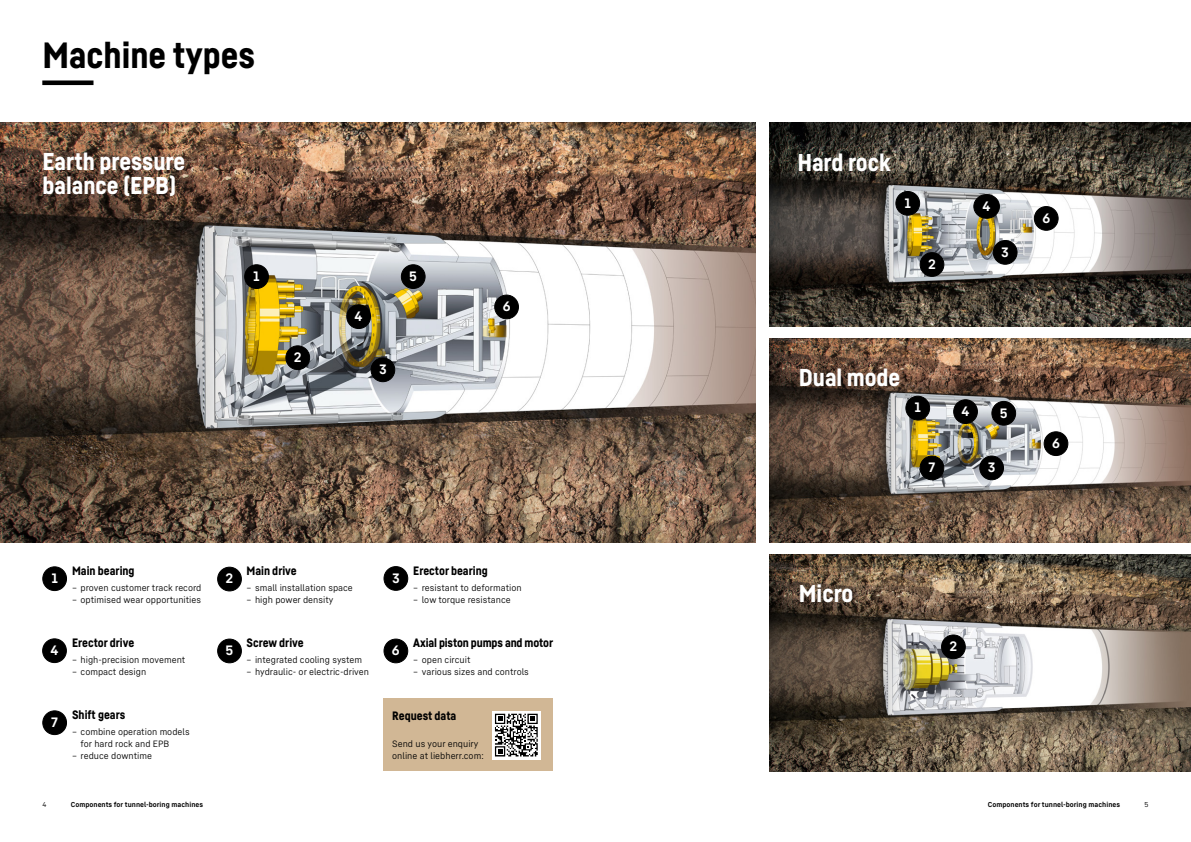
<style>
.page{position:relative;width:1191px;height:842px;background:#fff}
.page>*{position:absolute;margin:0;border:0;box-sizing:border-box;transform-origin:0 0}
.t1{font:900 36px/36px "Liebherr Head";color:#000}
.t2{font:900 24px/24px "Liebherr Head";color:#fff}
.t3{font:700 13.4px "Liebherr Text";color:#fff}
.t4{font:900 12px "Liebherr Head";color:#000}
.t5{font:9px/12px "Liebherr Text";color:#000}
.t6{font:700 7px "Liebherr Text";color:#000}
.t7{font:7px "Liebherr Text";color:#000}
</style>
<div class="page">
<img style="left:769px;top:339px;width:422px;height:204px">
<img style="left:769px;top:123px;width:422px;height:204px">
<img style="left:769px;top:555px;width:422px;height:216px">
<img style="left:0;top:123px;width:755px;height:420px">
<div style="left:384px;top:699px;width:169px;height:72px;background:#d1b795"></div>
<div style="left:384px;top:567px;width:24px;height:23px;background:#000;border-radius:50%"></div>
<div style="left:384px;top:566px;width:24px;height:25px;border:1px solid #000;border-radius:50%"></div>
<div style="left:43px;top:567px;width:24px;height:24px;background:#000;border-radius:50%"></div>
<div style="left:43px;top:567px;width:24px;height:24px;border:1px solid #000;border-radius:50%"></div>
<div style="left:218px;top:567px;width:23px;height:24px;background:#000;border-radius:50%"></div>
<div style="left:217px;top:567px;width:25px;height:24px;border:1px solid #000;border-radius:50%"></div>
<div style="left:43px;top:639px;width:23px;height:24px;background:#000;border-radius:50%"></div>
<div style="left:42px;top:639px;width:25px;height:24px;border:1px solid #000;border-radius:50%"></div>
<div style="left:218px;top:639px;width:23px;height:24px;background:#000;border-radius:50%"></div>
<div style="left:217px;top:639px;width:25px;height:24px;border:1px solid #000;border-radius:50%"></div>
<div style="left:245px;top:265px;width:23px;height:23px;background:#000;border-radius:50%"></div>
<div style="left:244px;top:264px;width:25px;height:25px;border:1px solid #000;border-radius:50%"></div>
<div style="left:906px;top:396px;width:23px;height:24px;background:#000;border-radius:50%"></div>
<div style="left:905px;top:396px;width:25px;height:24px;border:1px solid #000;border-radius:50%"></div>
<div style="left:896px;top:191px;width:23px;height:24px;background:#000;border-radius:50%"></div>
<div style="left:895px;top:191px;width:25px;height:24px;border:1px solid #000;border-radius:50%"></div>
<div style="left:286px;top:346px;width:24px;height:24px;background:#000;border-radius:50%"></div>
<div style="left:286px;top:346px;width:24px;height:24px;border:1px solid #000;border-radius:50%"></div>
<div style="left:920px;top:253px;width:24px;height:23px;background:#000;border-radius:50%"></div>
<div style="left:920px;top:252px;width:24px;height:25px;border:1px solid #000;border-radius:50%"></div>
<div style="left:920px;top:456px;width:23px;height:24px;background:#000;border-radius:50%"></div>
<div style="left:919px;top:456px;width:25px;height:24px;border:1px solid #000;border-radius:50%"></div>
<div style="left:979px;top:456px;width:24px;height:24px;background:#000;border-radius:50%"></div>
<div style="left:979px;top:456px;width:24px;height:24px;border:1px solid #000;border-radius:50%"></div>
<div style="left:953px;top:400px;width:24px;height:23px;background:#000;border-radius:50%"></div>
<div style="left:953px;top:399px;width:24px;height:25px;border:1px solid #000;border-radius:50%"></div>
<div style="left:347px;top:305px;width:23px;height:23px;background:#000;border-radius:50%"></div>
<div style="left:346px;top:305px;width:25px;height:24px;border:1px solid #000;border-radius:50%"></div>
<div style="left:973px;top:195px;width:26px;height:23px;background:#000;border-radius:50%"></div>
<div style="left:973px;top:194px;width:26px;height:25px;border:1px solid #000;border-radius:50%"></div>
<div style="left:401px;top:265px;width:24px;height:23px;background:#000;border-radius:50%"></div>
<div style="left:401px;top:264px;width:24px;height:25px;border:1px solid #000;border-radius:50%"></div>
<div style="left:1034px;top:207px;width:24px;height:23px;background:#000;border-radius:50%"></div>
<div style="left:1034px;top:206px;width:24px;height:25px;border:1px solid #000;border-radius:50%"></div>
<div style="left:992px;top:401px;width:23px;height:24px;background:#000;border-radius:50%"></div>
<div style="left:991px;top:401px;width:25px;height:24px;border:1px solid #000;border-radius:50%"></div>
<div style="left:371px;top:358px;width:24px;height:24px;background:#000;border-radius:50%"></div>
<div style="left:371px;top:358px;width:24px;height:24px;border:1px solid #000;border-radius:50%"></div>
<div style="left:495px;top:295px;width:23px;height:24px;background:#000;border-radius:50%"></div>
<div style="left:494px;top:295px;width:25px;height:24px;border:1px solid #000;border-radius:50%"></div>
<div style="left:384px;top:639px;width:24px;height:24px;background:#000;border-radius:50%"></div>
<div style="left:384px;top:639px;width:24px;height:24px;border:1px solid #000;border-radius:50%"></div>
<div style="left:993px;top:240px;width:24px;height:24px;background:#000;border-radius:50%"></div>
<div style="left:993px;top:240px;width:24px;height:24px;border:1px solid #000;border-radius:50%"></div>
<div style="left:1044px;top:432px;width:23px;height:23px;background:#000;border-radius:50%"></div>
<div style="left:1043px;top:432px;width:25px;height:24px;border:1px solid #000;border-radius:50%"></div>
<div style="left:941px;top:635px;width:24px;height:24px;background:#000;border-radius:50%"></div>
<div style="left:941px;top:635px;width:24px;height:24px;border:1px solid #000;border-radius:50%"></div>
<svg style="left:492px;top:711px;width:49px;height:48px"></svg>
<div style="left:43px;top:711px;width:24px;height:24px;background:#000;border-radius:50%"></div>
<div style="left:43px;top:711px;width:24px;height:24px;border:1px solid #000;border-radius:50%"></div>
<svg style="left:495px;top:714px;width:43px;height:42px;background:#828282"></svg>
<h1 class="t1" style="left:43px;top:37px;width:214px">Machine types ---</h1>
<h2 class="t2" style="left:43px;top:149px;width:144px">Earth pressure balance (EPB)</h2>
<h3 class="t3" style="left:253px;top:267px;width:8px">1</h3>
<h3 class="t3" style="left:294px;top:348px;width:9px">2</h3>
<h3 class="t3" style="left:354px;top:307px;width:10px">4</h3>
<h3 class="t3" style="left:379px;top:360px;width:9px">3</h3>
<h3 class="t3" style="left:409px;top:267px;width:9px">5</h3>
<h3 class="t3" style="left:502px;top:297px;width:9px">6</h3>
<h3 class="t4" style="left:72px;top:563px;width:64px">Main bearing</h3>
<p class="t5" style="left:72px;top:581px;width:131px">– proven customer track record</p>
<p class="t5" style="left:72px;top:593px;width:131px">– optimised wear opportunities</p>
<h3 class="t4" style="left:246px;top:563px;width:52px">Main drive</h3>
<p class="t5" style="left:246px;top:581px;width:108px">– small installation space</p>
<p class="t5" style="left:246px;top:593px;width:88px">– high power density</p>
<h3 class="t3" style="left:51px;top:569px;width:8px">1</h3>
<h3 class="t3" style="left:226px;top:569px;width:9px">2</h3>
<h3 class="t3" style="left:392px;top:569px;width:9px">3</h3>
<h3 class="t4" style="left:72px;top:635px;width:64px">Erector drive</h3>
<p class="t5" style="left:72px;top:653px;width:115px">– high-precision movement</p>
<p class="t5" style="left:72px;top:665px;width:76px">– compact design</p>
<h3 class="t3" style="left:50px;top:641px;width:10px">4</h3>
<h3 class="t3" style="left:226px;top:641px;width:9px">5</h3>
<h3 class="t4" style="left:246px;top:635px;width:59px">Screw drive</h3>
<p class="t5" style="left:246px;top:653px;width:117px">– integrated cooling system</p>
<p class="t5" style="left:246px;top:665px;width:124px">– hydraulic- or electric-driven</p>
<h3 class="t3" style="left:392px;top:641px;width:9px">6</h3>
<h3 class="t4" style="left:413px;top:563px;width:76px">Erector bearing</h3>
<p class="t5" style="left:413px;top:581px;width:110px">– resistant to deformation</p>
<p class="t5" style="left:413px;top:593px;width:99px">– low torque resistance</p>
<h3 class="t4" style="left:413px;top:635px;width:141px">Axial piston pumps and motor</h3>
<p class="t5" style="left:413px;top:653px;width:59px">– open circuit</p>
<p class="t5" style="left:413px;top:665px;width:117px">– various sizes and controls</p>
<h3 class="t3" style="left:51px;top:713px;width:8px">7</h3>
<h3 class="t4" style="left:72px;top:707px;width:55px">Shift gears</h3>
<p class="t5" style="left:81px;top:725px;width:111px;text-indent:-9px">– combine operation models for hard rock and EPB</p>
<p class="t5" style="left:72px;top:749px;width:81px">– reduce downtime</p>
<h3 class="t4" style="left:392px;top:708px;width:66px">Request data</h3>
<p class="t5" style="left:392px;top:737px;width:93px">Send us your enquiry online at liebherr.com:</p>
<h2 class="t2" style="left:797px;top:150px;width:95px">Hard rock</h2>
<h3 class="t3" style="left:904px;top:194px;width:8px">1</h3>
<h3 class="t3" style="left:928px;top:255px;width:9px">2</h3>
<h3 class="t3" style="left:982px;top:197px;width:10px">4</h3>
<h3 class="t3" style="left:1001px;top:243px;width:9px">3</h3>
<h3 class="t3" style="left:1042px;top:209px;width:9px">6</h3>
<h2 class="t2" style="left:798px;top:365px;width:103px">Dual mode</h2>
<h3 class="t3" style="left:914px;top:399px;width:8px">1</h3>
<h3 class="t3" style="left:961px;top:402px;width:10px">4</h3>
<h3 class="t3" style="left:999px;top:404px;width:9px">5</h3>
<h3 class="t3" style="left:928px;top:458px;width:8px">7</h3>
<h3 class="t3" style="left:987px;top:458px;width:9px">3</h3>
<h3 class="t3" style="left:1052px;top:434px;width:9px">6</h3>
<h2 class="t2" style="left:798px;top:581px;width:56px">Micro</h2>
<h3 class="t3" style="left:949px;top:637px;width:9px">2</h3>
<p class="t7" style="left:43px;top:799px;width:6px">4</p>
<p class="t6" style="left:71px;top:799px;width:134px">Components for tunnel-boring machines</p>
<p class="t6" style="left:988px;top:799px;width:134px">Components for tunnel-boring machines</p>
<p class="t7" style="left:1144px;top:799px;width:6px">5</p>
</div>
